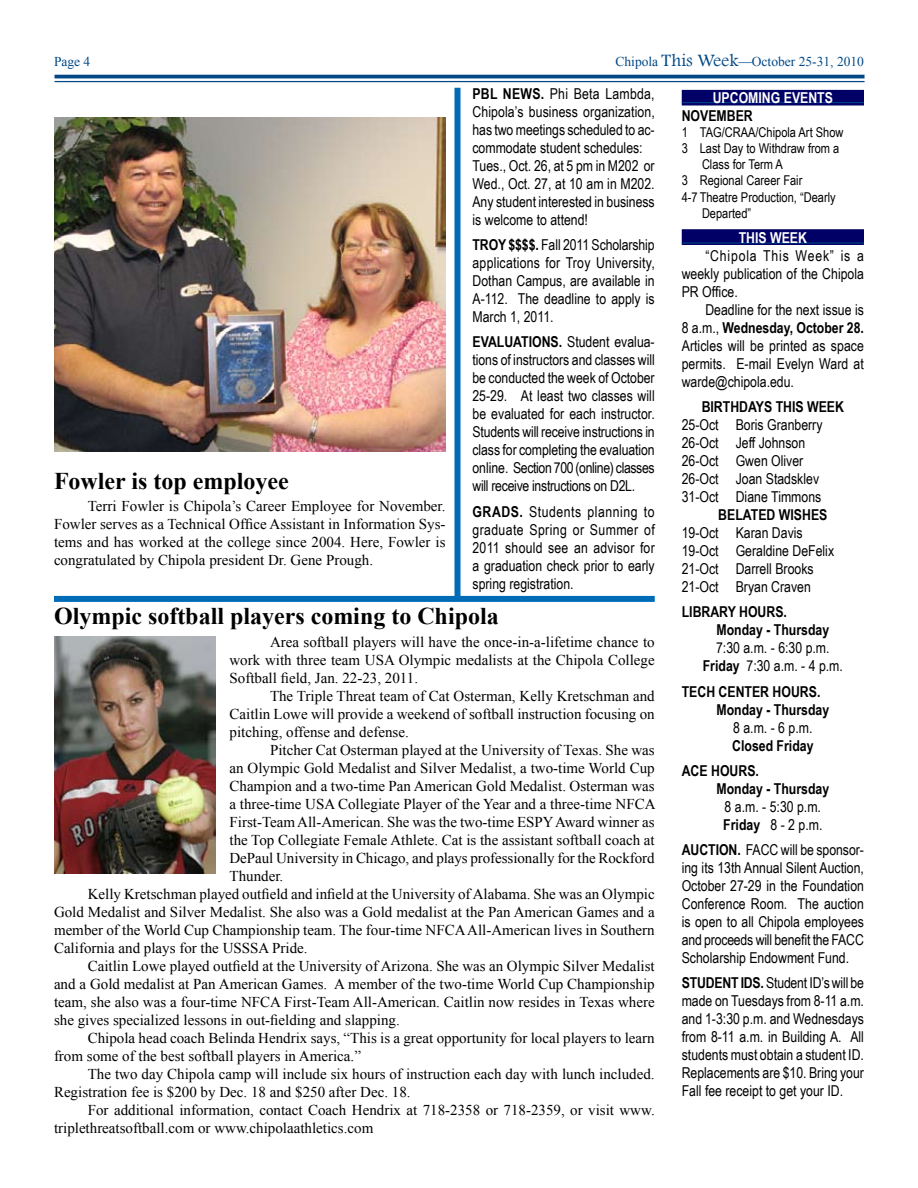
<style>
.page{position:relative;width:918px;height:1188px;background:#fff}
.page>*{position:absolute;margin:0;border:0;box-sizing:border-box;transform-origin:0 0}
.t1{font:700 24px "Times New Roman";color:#000}
.t2{font:15px/18px "Times New Roman";color:#000;text-align:justify}
.t3{font:15px/18px "Arial Narrow";color:#000;text-align:justify}
.t4{font:700 15px/18px "Arial Narrow";color:#000}
.t5{font:700 15px "Arial Narrow";color:#fff}
.t6{font:13.5px "Arial Narrow";color:#000}
.t7{font:13.5px "Times New Roman";color:#004887}
.s1{font-family:"Footlight MT Light";font-size:18px}
.s2{font-weight:700}
</style>
<div class="page">
<hr style="left:55px;top:75px;width:810px;height:3px;background:#004887">
<hr style="left:55px;top:81px;width:810px;height:1px;background:#004887">
<div style="left:682px;top:91px;width:181px;height:14px;background:#006"></div>
<div style="left:682px;top:90px;width:182px;height:15px;border:2px solid #006"></div>
<img style="left:54px;top:117px;width:392px;height:334px">
<img style="left:54px;top:636px;width:162px;height:237px">
<div style="left:682px;top:230px;width:181px;height:14px;background:#006"></div>
<div style="left:682px;top:229px;width:182px;height:16px;border:2px solid #006"></div>
<hr style="left:682px;top:102px;width:182px;height:1px;background:#004887">
<hr style="left:682px;top:243px;width:182px;height:1px;background:#004887">
<div style="left:54px;top:596px;width:601px;height:6px;background:#006cb7"></div>
<div style="left:454px;top:88px;width:6px;height:511px;background:#006cb7"></div>
<p class="t7" style="left:54px;top:53px;width:28px">Page</p>
<p class="t7" style="left:616px;top:53px;width:250px">Chipola <span class="s1">This Week</span>—October 25-31, 2010</p>
<h1 class="t1" style="left:54px;top:464px;width:236px">Fowler is top employee</h1>
<p class="t2" style="left:54px;top:497px;width:393px;text-indent:34px">Terri Fowler is Chipola’s Career Employee for November.<br>Fowler serves as a Technical Office Assistant in Information Sys&shy;tems and has worked at the college since 2004. Here, Fowler is congratulated by Chipola president Dr. Gene Prough.</p>
<p class="t4" style="left:472px;top:84px;width:9px">PBL</p>
<p class="t4" style="left:503px;top:84px;width:11px">NEWS</p>
<p class="t3" style="left:472px;top:84px;width:184px;text-align:left;text-indent:68px"><span class="s2">.</span> Phi Beta Lambda,<br>Chipola’s business organization, has two meetings scheduled to ac&shy;commodate student schedules:<br>Tues., Oct. 26, at 5 pm in M202 or<br>Wed., Oct. 27, at 10 am in M202.<br>Any student interested in business is welcome to attend!</p>
<p class="t4" style="left:473px;top:235px;width:10px">TROY</p>
<p class="t3" style="left:473px;top:235px;width:184px;text-indent:36px"><span class="s2">$$$$.</span> Fall 2011 Scholarship applications for Troy University, Dothan Campus, are available in A-112. The deadline to apply is March 1, 2011.</p>
<p class="t4" style="left:473px;top:332px;width:25px">EVALUATIONS</p>
<p class="t3" style="left:472px;top:333px;width:184px;text-indent:86px"><span class="s2">.</span> Student evalua&shy;tions of instructors and classes will be conducted the week of October 25-29. At least two classes will be evaluated for each instructor.<br>Students will receive instructions in class for completing the evaluation online. Section 700 (online) classes will receive instructions on D2L.</p>
<p class="t4" style="left:473px;top:502px;width:20px">GRADS</p>
<p class="t3" style="left:473px;top:502px;width:184px;text-indent:47px"><span class="s2">.</span> Students planning to graduate Spring or Summer of 2011 should see an advisor for a graduation check prior to early spring registration.</p>
<h1 class="t1" style="left:54px;top:599px;width:446px">Olympic softball players coming to Chipola</h1>
<p class="t2" style="left:230px;top:633px;width:427px;text-indent:40px">Area softball players will have the once-in-a-lifetime chance to work with three team USA Olympic medalists at the Chipola College Softball field, Jan. 22-23, 2011.</p>
<p class="t2" style="left:230px;top:687px;width:427px;text-indent:40px">The Triple Threat team of Cat Osterman, Kelly Kretschman and Caitlin Lowe will provide a weekend of softball instruction focusing on pitching, offense and defense.</p>
<p class="t2" style="left:270px;top:741px;width:386px">Pitcher Cat Osterman played at the University of Texas. She was</p>
<p class="t2" style="left:230px;top:759px;width:427px">an Olympic Gold Medalist and Silver Medalist, a two-time World Cup</p>
<p class="t2" style="left:230px;top:777px;width:427px">Champion and a two-time Pan American Gold Medalist. Osterman was</p>
<p class="t2" style="left:230px;top:795px;width:428px">a three-time USA Collegiate Player of the Year and a three-time NFCA</p>
<p class="t2" style="left:230px;top:813px;width:427px">First-Team All-American. She was the two-time ESPY Award winner as</p>
<p class="t2" style="left:230px;top:831px;width:427px">the Top Collegiate Female Athlete. Cat is the assistant softball coach at</p>
<p class="t2" style="left:230px;top:849px;width:427px">DePaul University in Chicago, and plays professionally for the Rockford</p>
<p class="t2" style="left:230px;top:867px;width:55px">Thunder.</p>
<p class="t2" style="left:88px;top:885px;width:568px">Kelly Kretschman played outfield and infield at the University of Alabama. She was an Olympic</p>
<p class="t2" style="left:54px;top:903px;width:602px">Gold Medalist and Silver Medalist. She also was a Gold medalist at the Pan American Games and a</p>
<p class="t2" style="left:54px;top:921px;width:602px">member of the World Cup Championship team. The four-time NFCAAll-American lives in Southern</p>
<p class="t2" style="left:54px;top:939px;width:255px">California and plays for the USSSA Pride.</p>
<p class="t2" style="left:88px;top:957px;width:569px">Caitlin Lowe played outfield at the University of Arizona. She was an Olympic Silver Medalist</p>
<p class="t2" style="left:54px;top:975px;width:602px">and a Gold medalist at Pan American Games. A member of the two-time World Cup Championship</p>
<p class="t2" style="left:54px;top:993px;width:602px">team, she also was a four-time NFCA First-Team All-American. Caitlin now resides in Texas where</p>
<p class="t2" style="left:54px;top:1011px;width:347px">she gives specialized lessons in out-fielding and slapping.</p>
<p class="t2" style="left:88px;top:1029px;width:569px">Chipola head coach Belinda Hendrix says, “This is a great opportunity for local players to learn</p>
<p class="t2" style="left:54px;top:1047px;width:309px">from some of the best softball players in America.”</p>
<p class="t2" style="left:88px;top:1065px;width:568px">The two day Chipola camp will include six hours of instruction each day with lunch included.</p>
<p class="t2" style="left:54px;top:1083px;width:358px">Registration fee is $200 by Dec. 18 and $250 after Dec. 18.</p>
<p class="t2" style="left:88px;top:1101px;width:569px">For additional information, contact Coach Hendrix at 718-2358 or 718-2359, or visit www.</p>
<p class="t2" style="left:54px;top:1119px;width:321px">triplethreatsoftball.com or www.chipolaathletics.com</p>
<p class="t5" style="left:713px;top:86px;width:97px">UPCOMING EVENTS</p>
<p class="t4" style="left:682px;top:106px;width:73px">November</p>
<p class="t6" style="left:682px;top:122px;width:163px">1 TAG/CRAA/Chipola Art Show</p>
<p class="t6" style="left:682px;top:138px;width:159px">3 Last Day to Withdraw from a</p>
<p class="t6" style="left:702px;top:155px;width:83px">Class for Term A</p>
<p class="t6" style="left:682px;top:171px;width:122px">3 Regional Career Fair</p>
<p class="t6" style="left:682px;top:187px;width:155px">4-7 Theatre Production, “Dearly</p>
<p class="t6" style="left:702px;top:203px;width:51px">Departed”</p>
<p class="t5" style="left:739px;top:226px;width:8px">THIS</p>
<p class="t5" style="left:770px;top:226px;width:11px">WEEK</p>
<p class="t3" style="left:682px;top:246px;width:184px;text-indent:24px">“Chipola This Week” is a weekly publication of the Chipola PR Office.</p>
<p class="t3" style="left:682px;top:300px;width:184px;text-indent:24px">Deadline for the next issue is 8 a.m., <span class="s2">Wednesday, October 28.<br></span>Articles will be printed as space permits. E-mail Evelyn Ward at warde@chipola.edu.</p>
<p class="t4" style="left:702px;top:397px;width:9px">BIRTHDAYS</p>
<p class="t4" style="left:776px;top:397px;width:8px">THIS</p>
<p class="t4" style="left:807px;top:397px;width:11px">WEEK</p>
<p class="t3" style="left:682px;top:415px;width:142px;text-align:left">25-Oct Boris Granberry<br>26-Oct Jeff Johnson<br>26-Oct Gwen Oliver<br>26-Oct Joan Stadsklev<br>31-Oct Diane Timmons</p>
<p class="t4" style="left:718px;top:505px;width:111px">Belated Wishes</p>
<p class="t3" style="left:682px;top:523px;width:154px;text-align:left">19-Oct Karan Davis<br>19-Oct Geraldine DeFelix<br>21-Oct Darrell Brooks<br>21-Oct Bryan Craven</p>
<p class="t4" style="left:682px;top:602px;width:9px">LIBRARY</p>
<p class="t4" style="left:739px;top:602px;width:10px">HOURS</p>
<p class="t4" style="left:716px;top:602px;width:114px;text-indent:67px">.<br>Monday - Thursday</p>
<p class="t3" style="left:703px;top:639px;width:142px;text-align:center">7:30 a.m. - 6:30 p.m.<br><span class="s2">Friday</span> 7:30 a.m. - 4 p.m.</p>
<p class="t4" style="left:682px;top:682px;width:55px">TECH CENTER</p>
<p class="t4" style="left:773px;top:682px;width:10px">HOURS</p>
<p class="t4" style="left:716px;top:682px;width:114px;text-indent:101px">.<br>Monday - Thursday</p>
<p class="t3" style="left:733px;top:718px;width:81px">8 a.m. - 6 p.m.</p>
<p class="t4" style="left:732px;top:736px;width:83px">Closed Friday</p>
<p class="t4" style="left:682px;top:761px;width:39px">ACE HOURS</p>
<p class="t4" style="left:716px;top:761px;width:114px;text-indent:39px">.<br>Monday - Thursday</p>
<p class="t3" style="left:723px;top:797px;width:101px">8 a.m. - 5:30 p.m.<br><span class="s2">Friday</span> 8 - 2 p.m.</p>
<p class="t4" style="left:682px;top:840px;width:35px">AUCTION</p>
<p class="t3" style="left:682px;top:840px;width:184px;text-indent:56px"><span class="s2">.</span> FACC will be sponsor&shy;ing its 13th Annual Silent Auction, October 27-29 in the Foundation Conference Room. The auction is open to all Chipola employees and proceeds will benefit the FACC Scholarship Endowment Fund.</p>
<p class="t4" style="left:682px;top:973px;width:10px">STUDENT</p>
<p class="t3" style="left:682px;top:973px;width:184px;text-indent:59px"><span class="s2">IDS.</span> Student ID’swill be made on Tuesdays from 8-11 a.m. and 1-3:30 p.m. and Wednesdays from 8-11 a.m. in Building A. All students must obtain a student ID.<br>Replacements are $10. Bring your Fall fee receipt to get your ID.</p>
</div>
